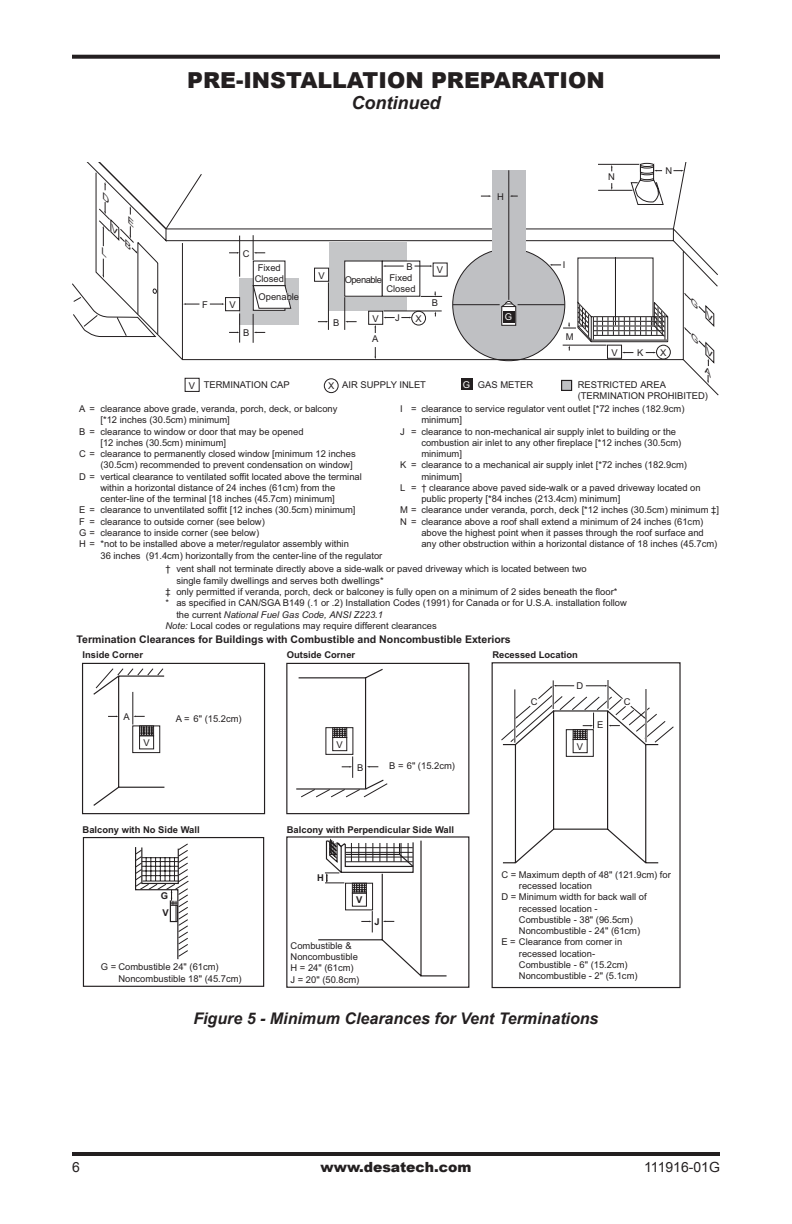
<style>
.page{position:relative;width:792px;height:1224px;background:#fff}
.page>*{position:absolute;margin:0;border:0;box-sizing:border-box;transform-origin:0 0}
.t1{font:900 22px "Arial";color:#231f20}
.t2{font:italic 700 18px "Arial";color:#231f20}
.t3{font:italic 700 16px "Arial";color:#231f20}
.t4{font:900 14px "Arial";color:#231f20}
.t5{font:14px "Arial";color:#231f20}
.t6{font:700 10.6px "Arial";color:#231f20}
.t7{font:9.4px/11.2px "Arial";color:#231f20}
.t8{font:700 9.4px "Arial";color:#231f20}
.t9{font:italic 9.4px "Arial";color:#231f20}
.t10{font:9.4px "Arial";color:#fff}
.s1{font-family:"Helvetica"}
.s2{font-style:normal}
.s3{font-style:italic}
</style>
<div class="page">
<svg style="left:72px;top:55px;width:648px;height:4px;fill:#231f20"></svg>
<hr style="left:72px;top:1152px;width:648px;height:4px;background:#231f20">
<svg style="left:82px;top:662px;width:388px;height:153px"></svg>
<div style="left:83px;top:837px;width:181px;height:150px;border:1px solid #231f20"></div>
<svg style="left:169px;top:836px;width:301px;height:152px"></svg>
<svg style="left:135px;top:843px;width:54px;height:117px"></svg>
<svg style="left:317px;top:838px;width:131px;height:140px"></svg>
<svg style="left:491px;top:662px;width:190px;height:326px"></svg>
<hr style="left:552px;top:677px;width:2px;height:32px;background:#fff">
<svg style="left:501px;top:680px;width:173px;height:63px"></svg>
<svg style="left:72px;top:162px;width:647px;height:234px"></svg>
<h1 class="t1" style="left:187px;top:68px;width:419px">PRE-INSTALLATION PREPARATION</h1>
<h2 class="t2" style="left:352px;top:93px;width:90px">Continued</h2>
<p class="t7" style="left:202px;top:299px;width:7px">F</p>
<p class="t7" style="left:243px;top:248px;width:8px">C</p>
<p class="t7" style="left:229px;top:299px;width:8px">V</p>
<p class="t7" style="left:255px;top:262px;width:31px;text-align:center">Fixed<br>Closed</p>
<p class="t7" style="left:258px;top:291px;width:42px">Openable</p>
<p class="t7" style="left:243px;top:327px;width:8px">B</p>
<p class="t7" style="left:318px;top:270px;width:8px">V</p>
<p class="t7" style="left:407px;top:261px;width:8px">B</p>
<p class="t7" style="left:386px;top:275px;width:31px;line-height:9.4px;text-indent:-42px">Openable Fixed<br>Closed</p>
<p class="t7" style="left:333px;top:317px;width:8px">B</p>
<p class="t7" style="left:395px;top:312px;width:6px">J</p>
<p class="t7" style="left:373px;top:313px;width:8px">V</p>
<p class="t7" style="left:416px;top:313px;width:8px">X</p>
<p class="t7" style="left:372px;top:333px;width:8px">A</p>
<p class="t7" style="left:437px;top:264px;width:8px">V</p>
<p class="t7" style="left:432px;top:297px;width:8px">B</p>
<p class="t7" style="left:497px;top:191px;width:8px">H</p>
<p class="t10" style="left:505px;top:312px;width:9px">G</p>
<p class="t7" style="left:563px;top:259px;width:4px">I</p>
<p class="t7" style="left:566px;top:331px;width:9px">M</p>
<p class="t7" style="left:608px;top:171px;width:8px">N</p>
<p class="t7" style="left:665px;top:165px;width:8px">N</p>
<p class="t7" style="left:611px;top:347px;width:8px">V</p>
<p class="t7" style="left:660px;top:347px;width:8px">X</p>
<p class="t7" style="left:637px;top:347px;width:8px">K</p>
<p class="t10" style="left:463px;top:379px;width:9px">G</p>
<p class="t7" style="left:204px;top:379px;width:87px">TERMINATION CAP</p>
<p class="t7" style="left:342px;top:379px;width:85px">AIR SUPPLY INLET</p>
<p class="t7" style="left:478px;top:379px;width:57px">GAS METER</p>
<p class="t7" style="left:578px;top:379px;width:132px">RESTRICTED AREA (TERMINATION PROHIBITED)</p>
<p class="t7" style="left:79px;top:403px;width:260px">A = clearance above grade, veranda, porch, deck, or balcony</p>
<p class="t7" style="left:100px;top:414px;width:131px">[*12 inches (30.5cm) minimum]</p>
<p class="t7" style="left:79px;top:426px;width:226px">B = clearance to window or door that may be opened</p>
<p class="t7" style="left:100px;top:437px;width:127px">[12 inches (30.5cm) minimum]</p>
<p class="t7" style="left:79px;top:448px;width:278px">C = clearance to permanently closed window [minimum 12 inches</p>
<p class="t7" style="left:100px;top:459px;width:254px">(30.5cm) recommended to prevent condensation on window]</p>
<p class="t7" style="left:79px;top:471px;width:284px">D = vertical clearance to ventilated soffit located above the terminal</p>
<p class="t7" style="left:100px;top:482px;width:236px">within a horizontal distance of 24 inches (61cm) from the</p>
<p class="t7" style="left:100px;top:493px;width:236px">center-line of the terminal [18 inches (45.7cm) minimum]</p>
<p class="t7" style="left:79px;top:505px;width:278px">E = clearance to unventilated soffit [12 inches (30.5cm) minimum]</p>
<p class="t7" style="left:79px;top:516px;width:187px">F = clearance to outside corner (see below)</p>
<p class="t7" style="left:79px;top:527px;width:181px">G = clearance to inside corner (see below)</p>
<p class="t7" style="left:79px;top:538px;width:271px">H = *not to be installed above a meter/regulator assembly within</p>
<p class="t7" style="left:100px;top:550px;width:283px">36 inches (91.4cm) horizontally from the center-line of the regulator</p>
<p class="t7" style="left:189px;top:380px;width:8px">V</p>
<p class="t7" style="left:328px;top:380px;width:8px">X</p>
<p class="t7" style="left:400px;top:403px;width:286px">I = clearance to service regulator vent outlet [*72 inches (182.9cm)</p>
<p class="t7" style="left:421px;top:414px;width:42px">minimum]</p>
<p class="t7" style="left:400px;top:426px;width:277px">J = clearance to non-mechanical air supply inlet to building or the</p>
<p class="t7" style="left:421px;top:437px;width:261px">combustion air inlet to any other fireplace [*12 inches (30.5cm)</p>
<p class="t7" style="left:421px;top:448px;width:42px">minimum]</p>
<p class="t7" style="left:400px;top:459px;width:288px">K = clearance to a mechanical air supply inlet [*72 inches (182.9cm)</p>
<p class="t7" style="left:421px;top:471px;width:42px">minimum]</p>
<p class="t7" style="left:400px;top:482px;width:302px">L = † clearance above paved side-walk or a paved driveway located on</p>
<p class="t7" style="left:421px;top:493px;width:200px">public property [*84 inches (213.4cm) minimum]</p>
<p class="t7" style="left:400px;top:505px;width:320px">M = clearance under veranda, porch, deck [*12 inches (30.5cm) minimum ‡]</p>
<p class="t7" style="left:400px;top:516px;width:305px">N = clearance above a roof shall extend a minimum of 24 inches (61cm)</p>
<p class="t7" style="left:421px;top:527px;width:284px">above the highest point when it passes through the roof surface and</p>
<p class="t7" style="left:421px;top:538px;width:298px">any other obstruction within a horizontal distance of 18 inches (45.7cm)</p>
<p class="t7" style="left:165px;top:564px;width:423px"><span class="s1">†</span> vent shall not terminate directly above a side-walk or paved driveway which is located between two</p>
<p class="t7" style="left:176px;top:575px;width:209px">single family dwellings and serves both dwellings*</p>
<p class="t7" style="left:165px;top:586px;width:454px"><span class="s1">‡</span> only permitted if veranda, porch, deck or balconey is fully open on a minimum of 2 sides beneath the floor*</p>
<p class="t7" style="left:165px;top:597px;width:463px"><span class="s1">*</span> as specified in CAN/SGA B149 (.1 or .2) Installation Codes (1991) for Canada or for U.S.A. installation follow</p>
<p class="t9" style="left:176px;top:609px;width:208px"><span class="s2">the current</span> National Fuel Gas Code, ANSI Z223.1</p>
<p class="t7" style="left:165px;top:620px;width:273px"><span class="s3">Note:</span> Local codes or regulations may require different clearances</p>
<p class="t6" style="left:76px;top:634px;width:436px">Termination Clearances for Buildings with Combustible and Noncombustible Exteriors</p>
<p class="t8" style="left:83px;top:650px;width:62px">Inside Corner</p>
<p class="t7" style="left:123px;top:711px;width:8px">A</p>
<p class="t7" style="left:143px;top:737px;width:8px">V</p>
<p class="t7" style="left:176px;top:713px;width:67px">A = 6" (15.2cm)</p>
<p class="t8" style="left:83px;top:824px;width:119px">Balcony with No Side Wall</p>
<p class="t8" style="left:161px;top:890px;width:9px">G</p>
<p class="t8" style="left:162px;top:907px;width:8px">V</p>
<p class="t7" style="left:118px;top:961px;width:125px;text-indent:-18px">G = Combustible 24" (61cm)<br>Noncombustible 18" (45.7cm)</p>
<p class="t8" style="left:287px;top:650px;width:70px">Outside Corner</p>
<p class="t8" style="left:492px;top:650px;width:87px">Recessed Location</p>
<p class="t7" style="left:337px;top:739px;width:8px">V</p>
<p class="t7" style="left:357px;top:762px;width:8px">B</p>
<p class="t7" style="left:389px;top:761px;width:67px">B = 6" (15.2cm)</p>
<p class="t8" style="left:287px;top:824px;width:169px">Balcony with Perpendicular Side Wall</p>
<p class="t8" style="left:317px;top:873px;width:8px">H</p>
<p class="t8" style="left:356px;top:895px;width:8px">V</p>
<p class="t7" style="left:291px;top:940px;width:70px">Combustible &amp;<br>Noncombustible<br>H = 24" (61cm)<br>J = 20" (50.8cm)</p>
<p class="t8" style="left:375px;top:917px;width:7px">J</p>
<p class="t7" style="left:531px;top:696px;width:8px">C</p>
<p class="t7" style="left:576px;top:680px;width:8px">D</p>
<p class="t7" style="left:577px;top:741px;width:8px">V</p>
<p class="t7" style="left:597px;top:719px;width:8px">E</p>
<p class="t7" style="left:624px;top:696px;width:8px">C</p>
<p class="t7" style="left:501px;top:869px;width:171px">C = Maximum depth of 48" (121.9cm) for</p>
<p class="t7" style="left:519px;top:880px;width:75px">recessed location</p>
<p class="t7" style="left:501px;top:891px;width:147px">D = Minimum width for back wall of</p>
<p class="t7" style="left:519px;top:903px;width:80px">recessed location -</p>
<p class="t7" style="left:519px;top:914px;width:115px">Combustible - 38" (96.5cm)</p>
<p class="t7" style="left:519px;top:925px;width:123px">Noncombustible - 24" (61cm)</p>
<p class="t7" style="left:501px;top:936px;width:122px">E = Clearance from corner in</p>
<p class="t7" style="left:519px;top:948px;width:78px">recessed location-</p>
<p class="t7" style="left:519px;top:959px;width:110px">Combustible - 6" (15.2cm)</p>
<p class="t7" style="left:519px;top:970px;width:120px">Noncombustible - 2" (5.1cm)</p>
<h3 class="t3" style="left:193px;top:1009px;width:407px">Figure 5 - Minimum Clearances for Vent Terminations</h3>
<h3 class="t5" style="left:72px;top:1160px;width:9px">6</h3>
<h3 class="t4" style="left:321px;top:1159px;width:152px">www.desatech.com</h3>
<h3 class="t5" style="left:644px;top:1160px;width:77px">111916-01G</h3>
</div>
